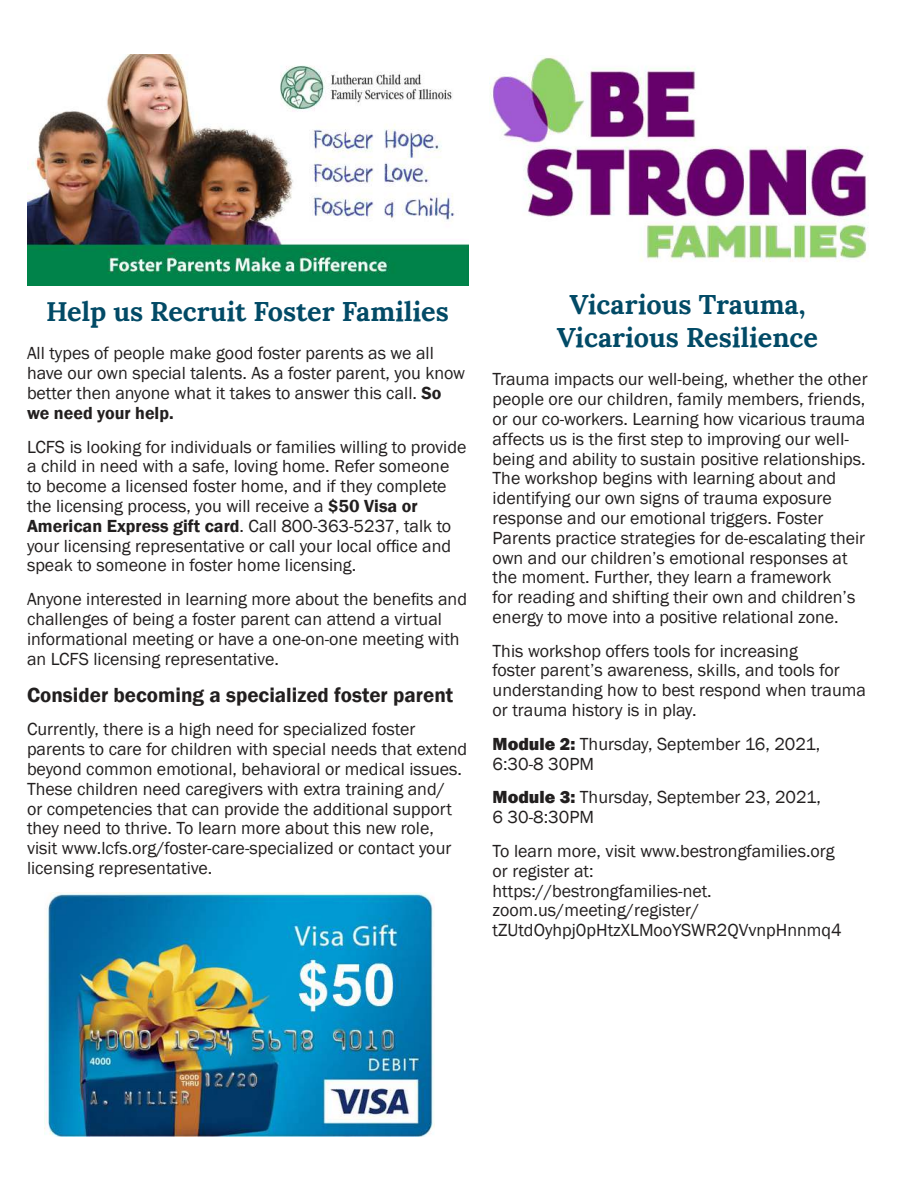
<style>
.page{position:relative;width:918px;height:1188px;background:#fff}
.page>*{position:absolute;margin:0;border:0;box-sizing:border-box;transform-origin:0 0}
.t1{font:700 27px/32.4px "Lora";color:#024a66;text-align:center}
.t2{font:600 21px "Franklin Gothic";color:#221f1f}
.t3{font:18px/19.8px "Franklin Gothic";color:#221f1f}
.s1{font-weight:600}
.s2{font-weight:800}
</style>
<div class="page">
<img style="left:45px;top:892px;width:390px;height:244px">
<img style="left:27px;top:54px;width:442px;height:231px">
<img style="left:490px;top:57px;width:378px;height:205px">
<h1 class="t1" style="left:46px;top:298px;width:404px">Help us Recruit Foster Families</h1>
<p class="t3" style="left:27px;top:344px;width:440px">All types of people make good foster parents as we all have our own special talents. As a foster parent, you know better then anyone what it takes to answer this call. <span class="s1">So we need your help.</span></p>
<p class="t3" style="left:27px;top:438px;width:441px">LCFS is looking for individuals or families willing to provide a child in need with a safe, loving home. Refer someone to become a licensed foster home, and if they complete the licensing process, you will receive a <span class="s1">$50 Visa or American Express gift card</span>. Call 800-363-5237, talk to your licensing representative or call your local office and speak to someone in foster home licensing.</p>
<p class="t3" style="left:27px;top:590px;width:442px">Anyone interested in learning more about the benefits and challenges of being a foster parent can attend a virtual informational meeting or have a one-on-one meeting with an LCFS licensing representative.</p>
<p class="t2" style="left:27px;top:686px;width:428px">Consider becoming a specialized foster parent</p>
<p class="t3" style="left:27px;top:720px;width:442px">Currently, there is a high need for specialized foster parents to care for children with special needs that extend beyond common emotional, behavioral or medical issues.<br>These children need caregivers with extra training and/<br>or competencies that can provide the additional support they need to thrive. To learn more about this new role, visit www.lcfs.org/foster-care-specialized or contact your licensing representative.</p>
<h1 class="t1" style="left:557px;top:292px;width:263px">Vicarious Trauma,<br>Vicarious Resilience</h1>
<p class="t3" style="left:493px;top:370px;width:377px">Trauma impacts our well-being, whether the other people ore our children, family members, friends, or our co-workers. Learning how vicarious trauma affects us is the first step to improving our welI&shy;being and ability to sustain positive relationships.<br>The workshop begins with learning about and identifying our own signs of trauma exposure response and our emotional triggers. Foster Parents practice strategies for de-escalating their own and our children’s emotional responses at the moment. Further, they learn a framework<br>for reading and shifting their own and children’s energy to move into a positive relational zone.</p>
<p class="t3" style="left:493px;top:642px;width:375px">This workshop offers tools for increasing<br>foster parent’s awareness, skills, and tools for understanding how to best respond when trauma or trauma history is in play.</p>
<p class="t3" style="left:493px;top:735px;width:329px"><span class="s2">Module 2:</span> Thursday, September 16, 2021,<br>6:30-8 30PM</p>
<p class="t3" style="left:493px;top:788px;width:330px"><span class="s2">Module 3:</span> Thursday, September 23, 2021,<br>6 30-8:30PM</p>
<p class="t3" style="left:493px;top:842px;width:351px">To learn more, visit www.bestrongfamilies.org or register at:<br>https://bestrongfamilies-net. zoom.us/meeting/register/ tZUtdOyhpj0pHtzXLMooYSWR2QVvnpHnnmq4</p>
</div>
